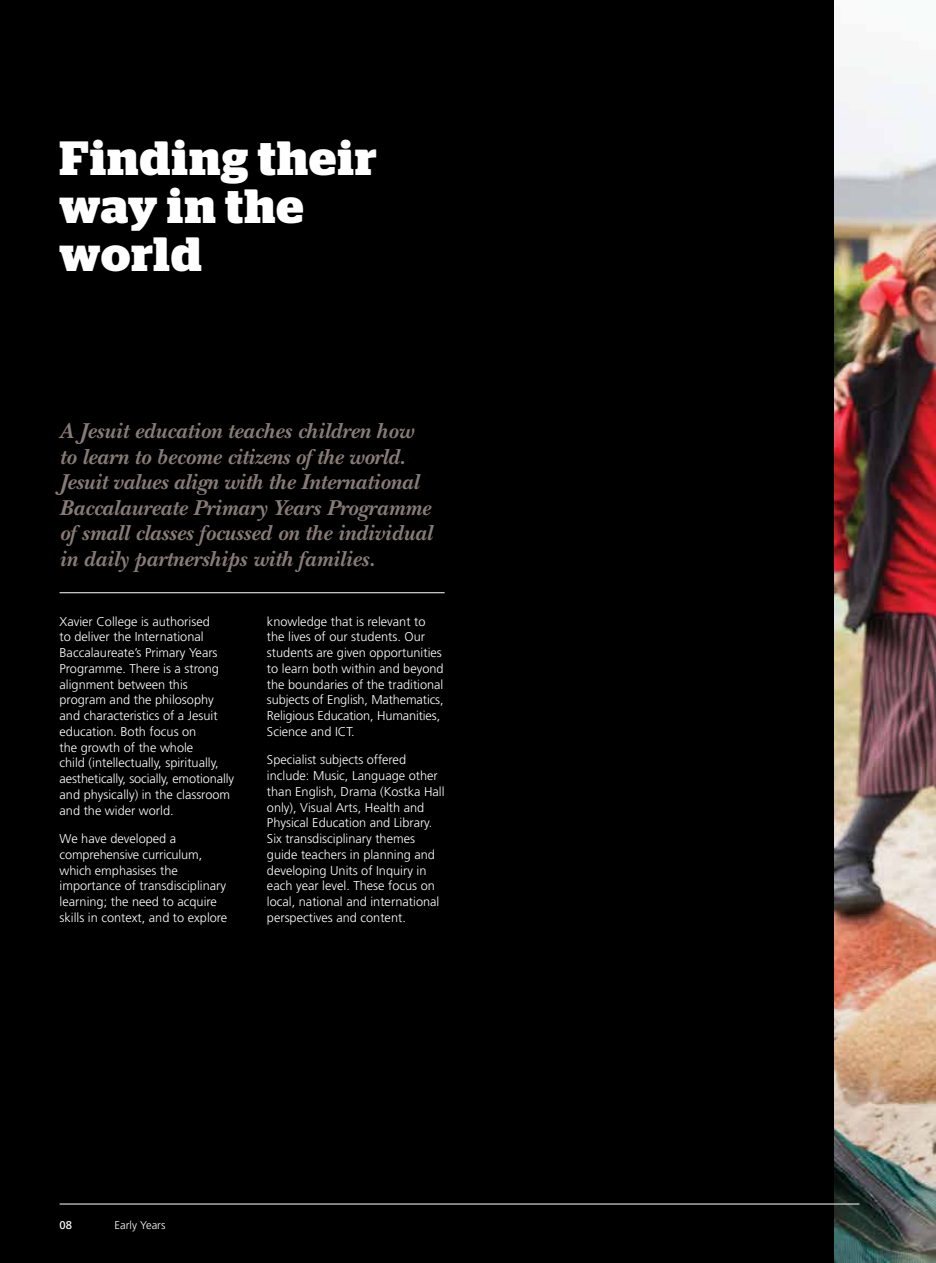
<style>
.page{position:relative;width:936px;height:1263px;background:#fff}
.page>*{position:absolute;margin:0;border:0;box-sizing:border-box;transform-origin:0 0}
.t1{font:700 48px/48px "Stag";letter-spacing:.025em;color:#fff}
.t2{font:italic 700 22.5px/25.5px "New Baskerville";color:#877b77}
.t3{font:300 12.75px/15.8px "Frutiger";color:#fff}
.t4{font:300 11.25px "Frutiger";color:#fff}
.t5{font:11.25px "Frutiger";color:#fff}
</style>
<div class="page">
<img style="left:833px;top:0;width:102px;height:1263px">
<div style="left:0;top:0;width:833px;height:1263px;background:#000"></div>
<hr style="left:60px;top:592px;width:384px;height:1px;background:#fff">
<hr style="left:60px;top:1203px;width:799px;height:1px;background:#fff">
<h1 class="t1" style="left:60px;top:134px;width:319px">Finding their way in the world</h1>
<p class="t2" style="left:60px;top:418px;width:374px">A Jesuit education teaches children how to learn to become citizens of the world.<br>Jesuit values align with the International Baccalaureate Primary Years Programme of small classes focussed on the individual in daily partnerships with families.</p>
<p class="t3" style="left:60px;top:613px;width:176px">Xavier College is authorised<br>to deliver the International<br>Baccalaureate’s Primary Years<br>Programme. There is a strong alignment between this program and the philosophy and characteristics of a Jesuit education. Both focus on<br>the growth of the whole<br>child (intellectually, spiritually, aesthetically, socially, emotionally and physically) in the classroom and the wider world.</p>
<p class="t3" style="left:60px;top:831px;width:169px">We have developed a comprehensive curriculum, which emphasises the importance of transdisciplinary learning; the need to acquire skills in context, and to explore</p>
<p class="t3" style="left:267px;top:613px;width:178px">knowledge that is relevant to the lives of our students. Our students are given opportunities to learn both within and beyond the boundaries of the traditional subjects of English, Mathematics,<br>Religious Education, Humanities,<br>Science and ICT.</p>
<p class="t3" style="left:267px;top:752px;width:179px">Specialist subjects offered include: Music, Language other than English, Drama (Kostka Hall only), Visual Arts, Health and<br>Physical Education and Library.<br>Six transdisciplinary themes guide teachers in planning and developing Units of Inquiry in each year level. These focus on local, national and international perspectives and content.</p>
<p class="t5" style="left:60px;top:1219px;width:14px">08</p>
<p class="t4" style="left:115px;top:1219px;width:52px">Early Years</p>
</div>
